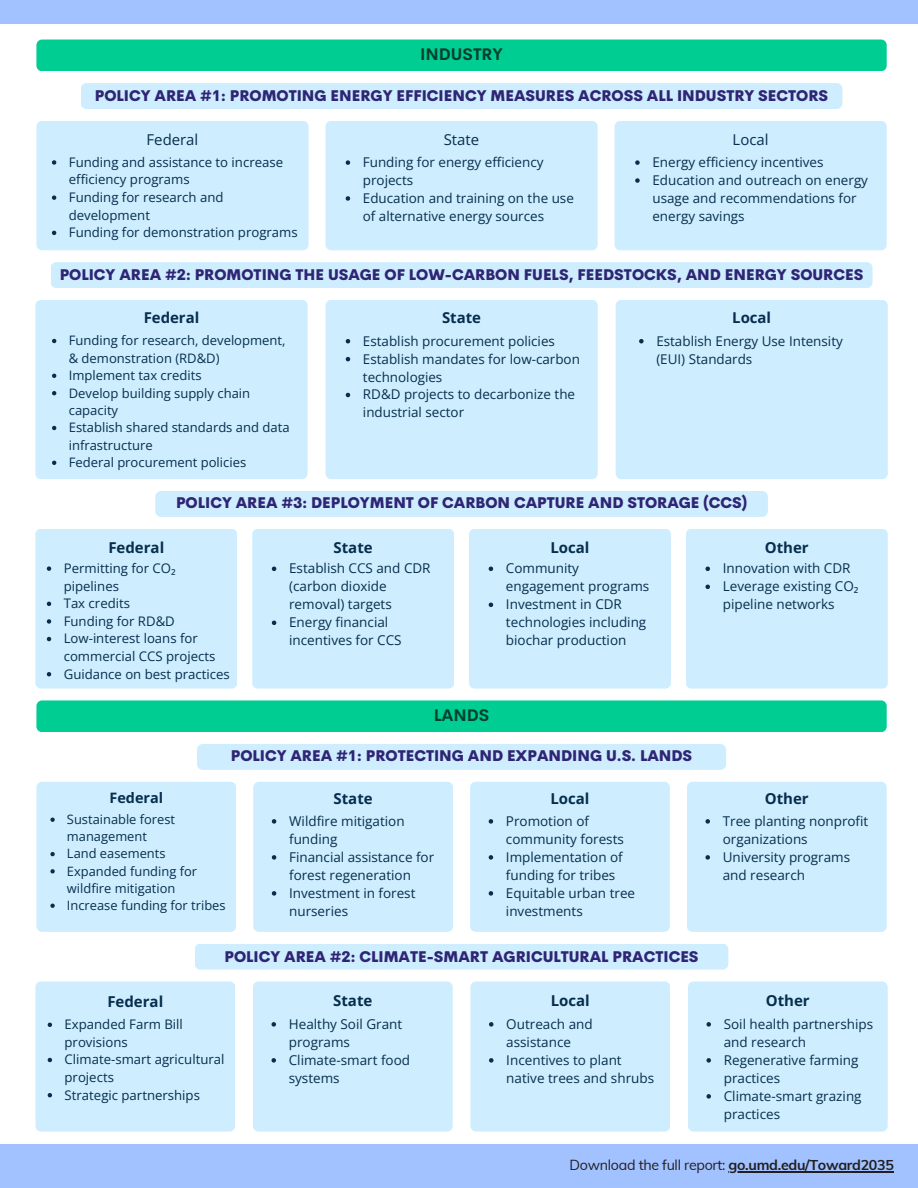
<style>
.page{position:relative;width:918px;height:1188px;background:#fff}
.page>*{position:absolute;margin:0;border:0;box-sizing:border-box;transform-origin:0 0}
.t1{font:700 16.5px "Cerebri Sans";color:#02402e}
.t2{font:800 15px "Cerebri Sans";color:#2f2574}
.t3{font:700 15px "Open Sans";color:#072e4d}
.t4{font:15px "Open Sans";color:#072e4d}
.t5{font:700 14.4px "Open Sans";color:#072e4d}
.t6{font:14.25px "Muli";letter-spacing:-.02em;color:#231f20}
.t7{font:13.5px/18px "Open Sans";color:#072e4d}
.t8{font:13.2px/17.5px "Open Sans";color:#072e4d}
.t9{font:13.05px/17.4px "Open Sans";color:#072e4d}
.t10{font:12.9px/17.2px "Open Sans";color:#072e4d}
.s1{font-weight:700}
</style>
<div class="page">
<div style="left:0;top:1144px;width:918px;height:44px;background:#a1c1ff"></div>
<div style="left:36px;top:700px;width:851px;height:32px;background:#00cd91;border-radius:6px"></div>
<div style="left:197px;top:744px;width:529px;height:26px;background:#ceeeff;border-radius:6px"></div>
<div style="left:195px;top:944px;width:533px;height:26px;background:#ceeeff;border-radius:6px"></div>
<div style="left:36px;top:782px;width:200px;height:150px;background:#ceeeff;border-radius:6px"></div>
<svg style="left:50px;top:818px;width:5px;height:4px"></svg>
<svg style="left:50px;top:852px;width:5px;height:4px"></svg>
<svg style="left:50px;top:869px;width:5px;height:4px"></svg>
<svg style="left:50px;top:904px;width:5px;height:4px"></svg>
<div style="left:687px;top:782px;width:200px;height:150px;background:#ceeeff"></div>
<div style="left:470px;top:782px;width:200px;height:150px;background:#ceeeff"></div>
<div style="left:538px;top:782px;width:64px;height:32px;background:#ceedff;border-radius:16px"></div>
<div style="left:253px;top:782px;width:200px;height:150px;background:#ceeeff"></div>
<div style="left:322px;top:782px;width:63px;height:32px;background:#ceedff;border-radius:16px"></div>
<div style="left:35px;top:981px;width:200px;height:151px;background:#ceeeff"></div>
<div style="left:688px;top:981px;width:200px;height:151px;background:#ceeeff"></div>
<div style="left:470px;top:981px;width:200px;height:151px;background:#ceeeff"></div>
<div style="left:539px;top:985px;width:63px;height:32px;background:#ceedff;border-radius:16px"></div>
<div style="left:253px;top:981px;width:200px;height:151px;background:#ceeeff"></div>
<div style="left:321px;top:985px;width:63px;height:32px;background:#ceedff;border-radius:16px"></div>
<div style="left:81px;top:83px;width:761px;height:26px;background:#ceeeff;border-radius:6px"></div>
<div style="left:36px;top:121px;width:273px;height:129px;background:#ceeeff"></div>
<div style="left:325px;top:121px;width:273px;height:129px;background:#ceeeff"></div>
<div style="left:615px;top:121px;width:272px;height:129px;background:#ceeeff"></div>
<div style="left:51px;top:262px;width:822px;height:26px;background:#ceeeff;border-radius:6px"></div>
<div style="left:35px;top:300px;width:273px;height:179px;background:#ceeeff"></div>
<svg style="left:52px;top:339px;width:4px;height:4px"></svg>
<svg style="left:52px;top:374px;width:4px;height:4px"></svg>
<svg style="left:52px;top:391px;width:4px;height:4px"></svg>
<svg style="left:52px;top:426px;width:4px;height:4px"></svg>
<svg style="left:52px;top:461px;width:4px;height:4px"></svg>
<div style="left:132px;top:301px;width:79px;height:33px;background:#ceedff"></div>
<div style="left:326px;top:300px;width:272px;height:179px;background:#ceeeff"></div>
<svg style="left:346px;top:339px;width:4px;height:4px"></svg>
<svg style="left:346px;top:357px;width:4px;height:4px"></svg>
<svg style="left:346px;top:393px;width:4px;height:4px"></svg>
<div style="left:430px;top:301px;width:63px;height:33px;background:#ceedff"></div>
<div style="left:616px;top:300px;width:272px;height:179px;background:#ceeeff"></div>
<svg style="left:639px;top:339px;width:5px;height:4px"></svg>
<div style="left:720px;top:301px;width:63px;height:33px;background:#ceedff"></div>
<div style="left:36px;top:40px;width:851px;height:31px;background:#00cd91;border-radius:6px"></div>
<div style="left:155px;top:491px;width:613px;height:26px;background:#ceeeff;border-radius:6px"></div>
<div style="left:35px;top:529px;width:202px;height:160px;background:#ceeeff"></div>
<div style="left:686px;top:529px;width:201px;height:160px;background:#ceeeff"></div>
<div style="left:469px;top:529px;width:202px;height:160px;background:#ceeeff"></div>
<div style="left:538px;top:531px;width:64px;height:32px;background:#ceedff;border-radius:16px"></div>
<div style="left:252px;top:529px;width:202px;height:160px;background:#ceeeff"></div>
<div style="left:322px;top:531px;width:63px;height:32px;background:#ceedff;border-radius:16px"></div>
<div style="left:0;top:0;width:918px;height:23px;background:#a1c1ff"></div>
<hr style="left:729px;top:1172px;width:165px;height:1px;background:#231f20">
<p class="t1" style="left:420px;top:43px;width:84px">INDUSTRY</p>
<p class="t2" style="left:95px;top:86px;width:735px">POLICY AREA #1: PROMOTING ENERGY EFFICIENCY MEASURES ACROSS ALL INDUSTRY SECTORS</p>
<p class="t4" style="left:147px;top:129px;width:53px">Federal</p>
<p class="t8" style="left:69px;top:153px;width:216px">Funding and assistance to increase efficiency programs</p>
<h2 class="t8" style="left:69px;top:188px;width:156px">Funding for research and development</h2>
<p class="t8" style="left:69px;top:223px;width:230px">Funding for demonstration programs</p>
<p class="t4" style="left:444px;top:129px;width:37px">State</p>
<h2 class="t7" style="left:363px;top:153px;width:182px">Funding for energy efficiency projects</h2>
<p class="t7" style="left:363px;top:189px;width:212px">Education and training on the use of alternative energy sources</p>
<h4 class="t4" style="left:733px;top:129px;width:37px">Local</h4>
<h1 class="t7" style="left:652px;top:153px;width:173px">Energy efficiency incentives</h1>
<h1 class="t7" style="left:652px;top:171px;width:217px">Education and outreach on energy usage and recommendations for energy savings</h1>
<p class="t2" style="left:60px;top:265px;width:805px">POLICY AREA #2: PROMOTING THE USAGE OF LOW-CARBON FUELS, FEEDSTOCKS, AND ENERGY SOURCES</p>
<p class="t3" style="left:144px;top:307px;width:57px">Federal</p>
<p class="t9" style="left:69px;top:332px;width:218px">Funding for research, development, &amp; demonstration (RD&amp;D)</p>
<p class="t9" style="left:69px;top:366px;width:134px">Implement tax credits</p>
<p class="t9" style="left:69px;top:384px;width:183px">Develop building supply chain capacity</p>
<h2 class="t9" style="left:69px;top:419px;width:222px">Establish shared standards and data infrastructure</h2>
<p class="t9" style="left:69px;top:453px;width:179px">Federal procurement policies</p>
<p class="t3" style="left:442px;top:307px;width:40px">State</p>
<p class="t7" style="left:363px;top:331px;width:194px">Establish procurement policies</p>
<h2 class="t7" style="left:363px;top:349px;width:219px">Establish mandates for low-carbon technologies</h2>
<p class="t7" style="left:363px;top:385px;width:214px">RD&amp;D projects to decarbonize the industrial sector</p>
<h2 class="t3" style="left:732px;top:307px;width:40px">Local</h2>
<p class="t7" style="left:656px;top:332px;width:188px">Establish Energy Use Intensity (EUI) Standards</p>
<p class="t2" style="left:176px;top:493px;width:572px">POLICY AREA #3: DEPLOYMENT OF CARBON CAPTURE AND STORAGE (CCS)</p>
<h1 class="t3" style="left:108px;top:537px;width:57px">Federal</h1>
<h2 class="t8" style="left:64px;top:559px;width:113px">Permitting for CO₂ pipelines</h2>
<p class="t8" style="left:64px;top:594px;width:68px">Tax credits</p>
<p class="t8" style="left:64px;top:612px;width:113px">Funding for RD&amp;D</p>
<p class="t8" style="left:64px;top:630px;width:153px">Low-interest loans for commercial CCS projects</p>
<h2 class="t8" style="left:64px;top:665px;width:168px">Guidance on best practices</h2>
<p class="t3" style="left:334px;top:537px;width:41px">State</p>
<p class="t7" style="left:289px;top:559px;width:143px">Establish CCS and CDR (carbon dioxide removal) targets</p>
<p class="t7" style="left:289px;top:613px;width:114px">Energy financial incentives for CCS</p>
<h2 class="t3" style="left:550px;top:537px;width:41px">Local</h2>
<p class="t7" style="left:506px;top:559px;width:145px">Community engagement programs</p>
<p class="t7" style="left:506px;top:595px;width:142px">Investment in CDR technologies including biochar production</p>
<h1 class="t1" style="left:434px;top:704px;width:57px">LANDS</h1>
<h1 class="t2" style="left:231px;top:746px;width:463px">POLICY AREA #1: PROTECTING AND EXPANDING U.S. LANDS</h1>
<p class="t5" style="left:110px;top:788px;width:55px">Federal</p>
<p class="t10" style="left:67px;top:810px;width:110px">Sustainable forest management</p>
<p class="t10" style="left:67px;top:845px;width:100px">Land easements</p>
<h3 class="t10" style="left:67px;top:862px;width:132px">Expanded funding for wildfire mitigation</h3>
<p class="t10" style="left:67px;top:896px;width:160px">Increase funding for tribes</p>
<p class="t3" style="left:334px;top:788px;width:41px">State</p>
<p class="t7" style="left:289px;top:812px;width:117px">Wildfire mitigation funding</p>
<p class="t7" style="left:289px;top:848px;width:147px">Financial assistance for forest regeneration</p>
<p class="t7" style="left:289px;top:884px;width:128px">Investment in forest nurseries</p>
<p class="t3" style="left:550px;top:788px;width:41px">Local</p>
<p class="t7" style="left:506px;top:812px;width:119px">Promotion of community forests</p>
<h1 class="t7" style="left:506px;top:848px;width:118px">Implementation of funding for tribes</h1>
<h2 class="t7" style="left:506px;top:884px;width:131px">Equitable urban tree investments</h2>
<h3 class="t2" style="left:225px;top:947px;width:476px">POLICY AREA #2: CLIMATE-SMART AGRICULTURAL PRACTICES</h3>
<h2 class="t3" style="left:107px;top:991px;width:57px">Federal</h2>
<p class="t8" style="left:65px;top:1015px;width:120px">Expanded Farm Bill provisions</p>
<p class="t8" style="left:65px;top:1051px;width:161px">Climate-smart agricultural projects</p>
<p class="t8" style="left:65px;top:1086px;width:137px">Strategic partnerships</p>
<h2 class="t3" style="left:333px;top:990px;width:41px">State</h2>
<p class="t7" style="left:289px;top:1015px;width:115px">Healthy Soil Grant programs</p>
<p class="t7" style="left:289px;top:1051px;width:123px">Climate-smart food systems</p>
<p class="t3" style="left:551px;top:990px;width:41px">Local</p>
<p class="t7" style="left:506px;top:1015px;width:88px">Outreach and assistance</p>
<p class="t7" style="left:506px;top:1051px;width:149px">Incentives to plant native trees and shrubs</p>
<p class="t3" style="left:765px;top:537px;width:45px">Other</p>
<p class="t7" style="left:723px;top:559px;width:129px">Innovation with CDR</p>
<h2 class="t7" style="left:723px;top:577px;width:137px">Leverage existing CO₂ pipeline networks</h2>
<p class="t3" style="left:765px;top:788px;width:45px">Other</p>
<h3 class="t7" style="left:723px;top:812px;width:147px">Tree planting nonprofit organizations</h3>
<p class="t7" style="left:723px;top:848px;width:129px">University programs and research</p>
<h2 class="t3" style="left:766px;top:990px;width:45px">Other</h2>
<p class="t7" style="left:724px;top:1015px;width:151px">Soil health partnerships and research</p>
<h1 class="t7" style="left:724px;top:1051px;width:136px">Regenerative farming practices</h1>
<h2 class="t7" style="left:724px;top:1087px;width:139px">Climate-smart grazing practices</h2>
<p class="t6" style="left:570px;top:1156px;width:326px">Download the full report: <span class="s1">go.umd.edu/Toward2035</span></p>
</div>
